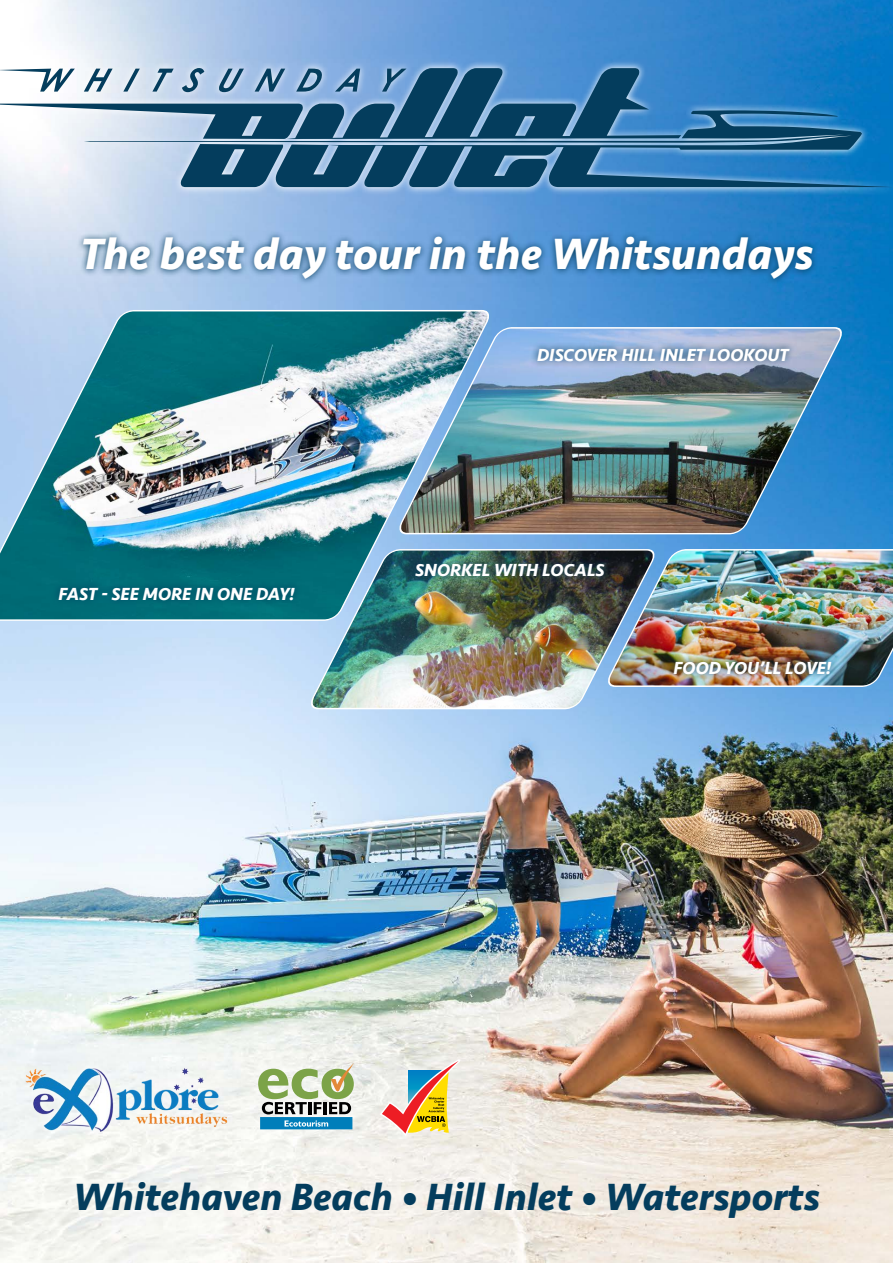
<style>
.page{position:relative;width:893px;height:1263px;background:#fff}
.page>*{position:absolute;margin:0;border:0;box-sizing:border-box;transform-origin:0 0}
.t1{font:italic 700 45px "Seravek";color:#fff}
.t2{font:italic 700 39px "Seravek";color:#043d5d}
.t3{font:italic 700 18px "Seravek";color:#fff}
</style>
<div class="page">
<img style="left:0;top:0;width:893px;height:1263px">
<img style="left:667px;top:654px;width:171px;height:27px">
<svg style="left:380px;top:1059px;width:81px;height:77px;background:#d8c09c"></svg>
<div style="left:249px;top:1055px;width:114px;height:84px;background:#fff;opacity:.75"></div>
<svg style="left:258px;top:1062px;width:96px;height:67px"></svg>
<img style="left:23px;top:1063px;width:209px;height:70px">
<h1 class="t1" style="left:80px;top:217px;width:734px">The best day tour in the Whitsundays</h1>
<p class="t3" style="left:537px;top:339px;width:253px">DISCOVER HILL INLET LOOKOUT</p>
<p class="t3" style="left:58px;top:578px;width:238px">FAST - SEE MORE IN ONE DAY!</p>
<p class="t3" style="left:415px;top:555px;width:191px">SNORKEL WITH LOCALS</p>
<p class="t3" style="left:673px;top:653px;width:160px">FOOD YOU’LL LOVE!</p>
<h2 class="t2" style="left:74px;top:1164px;width:748px">Whitehaven Beach • Hill Inlet • Watersports</h2>
</div>
